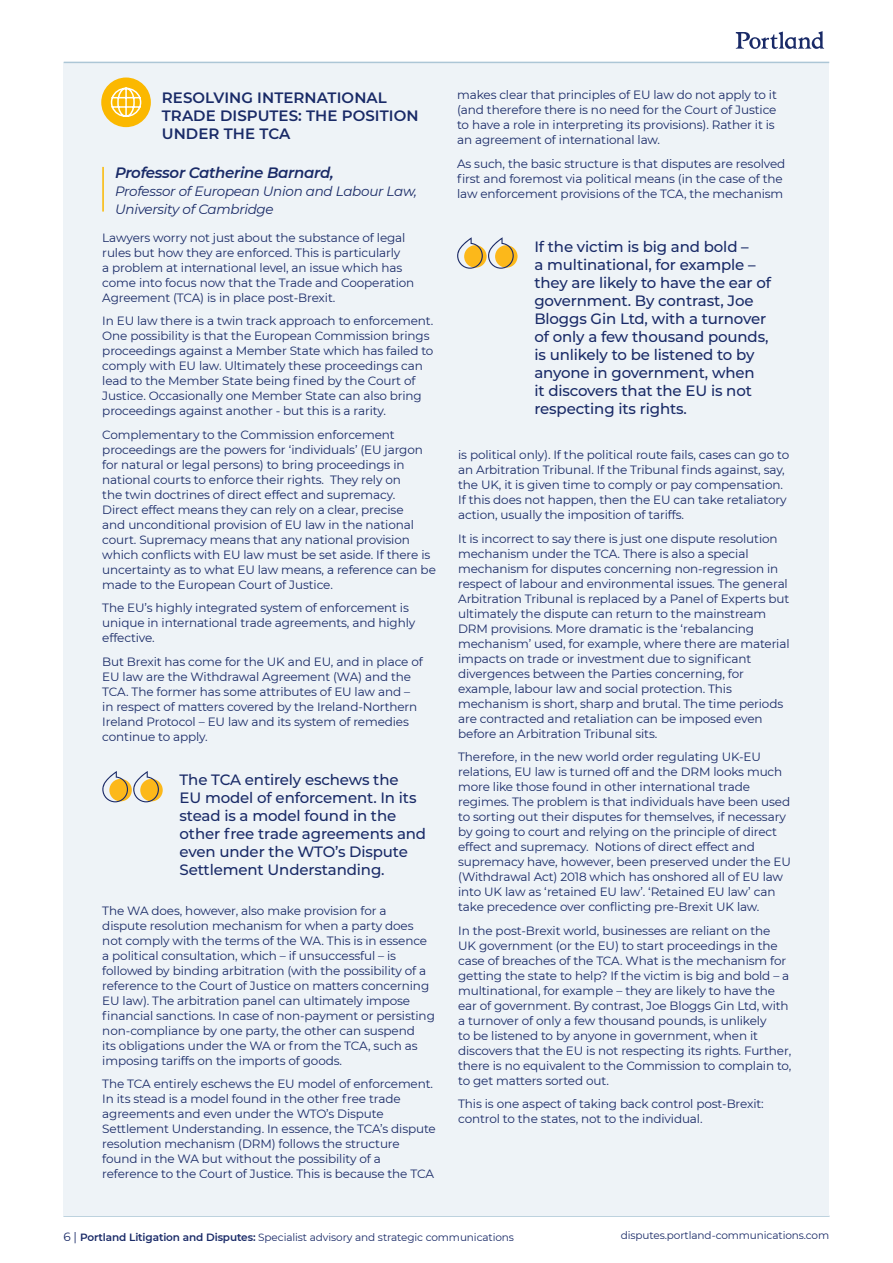
<style>
.page{position:relative;width:893px;height:1263px;background:#fff}
.page>*{position:absolute;margin:0;border:0;box-sizing:border-box;transform-origin:0 0}
.t1{font:500 15px/18px "Montserrat";letter-spacing:-.01em;color:#192a67}
.t2{font:600 15px/18px "Montserrat";letter-spacing:.005em;color:#192a67}
.t3{font:italic 600 15px "Montserrat";letter-spacing:-.02em;color:#192a67}
.t4{font:italic 13.5px/18px "Montserrat";letter-spacing:-.02em;color:#192a67}
.t5{font:12px/15px "Montserrat";letter-spacing:-.01em;color:#192a67}
.t6{font:10.5px "Montserrat";letter-spacing:-.01em;color:#192a67}
.s1{font-size:12px}
.s2{font-weight:600}
</style>
<div class="page">
<hr style="left:63px;top:1216px;width:766px;height:1px;background:#acc6d6">
<svg style="left:736px;top:31px;width:89px;height:18px"></svg>
<div style="left:64px;top:62px;width:765px;height:1154px;background:#eef3f7"></div>
<hr style="left:64px;top:62px;width:765px;height:1px;background:#acc6d6">
<hr style="left:102px;top:167px;width:2px;height:45px;background:#fbb800">
<div style="left:101px;top:78px;width:50px;height:49px;background:#fbb800;border-radius:50%"></div>
<div style="left:495px;top:245px;width:22px;height:23px;background:#fcb81a;border-radius:50%"></div>
<svg style="left:457px;top:237px;width:57px;height:32px"></svg>
<svg style="left:140px;top:779px;width:23px;height:22px"></svg>
<svg style="left:102px;top:771px;width:57px;height:31px"></svg>
<svg style="left:110px;top:87px;width:32px;height:30px"></svg>
<p class="t2" style="left:162px;top:88px;width:258px">RESOLVING INTERNATIONAL<br>TRADE DISPUTES: THE POSITION<br>UNDER THE TCA</p>
<p class="t3" style="left:115px;top:162px;width:220px">Professor Catherine Barnard,</p>
<p class="t4" style="left:115px;top:182px;width:303px">Professor of European Union and Labour Law,<br>University of Cambridge</p>
<p class="t5" style="left:102px;top:229px;width:313px">Lawyers worry not just about the substance of legal rules but how they are enforced. This is particularly<br>a problem at international level, an issue which has come into focus now that the Trade and Cooperation Agreement (TCA) is in place post-Brexit.</p>
<p class="t5" style="left:102px;top:313px;width:333px">In EU law there is a twin track approach to enforcement.<br>One possibility is that the European Commission brings proceedings against a Member State which has failed to comply with EU law. Ultimately these proceedings can lead to the Member State being fined by the Court of Justice. Occasionally one Member State can also bring proceedings against another - but this is a rarity.</p>
<p class="t5" style="left:102px;top:427px;width:335px">Complementary to the Commission enforcement proceedings are the powers for ‘individuals’ (EU jargon for natural or legal persons) to bring proceedings in national courts to enforce their rights. They rely on<br>the twin doctrines of direct effect and supremacy.<br>Direct effect means they can rely on a clear, precise<br>and unconditional provision of EU law in the national court. Supremacy means that any national provision which conflicts with EU law must be set aside. If there is uncertainty as to what EU law means, a reference can be made to the European Court of Justice.</p>
<p class="t5" style="left:102px;top:600px;width:314px">The EU’s highly integrated system of enforcement is unique in international trade agreements, and highly effective.</p>
<p class="t5" style="left:102px;top:654px;width:322px">But Brexit has come for the UK and EU, and in place of EU law are the Withdrawal Agreement (WA) and the TCA. The former has some attributes of EU law and – in respect of matters covered by the Ireland-Northern Ireland Protocol – EU law and its system of remedies continue to apply.</p>
<p class="t1" style="left:180px;top:770px;width:248px">The TCA entirely eschews the<br>EU model of enforcement. In its stead is a model found in the other free trade agreements and even under the WTO’s Dispute<br>Settlement Understanding.</p>
<p class="t5" style="left:102px;top:902px;width:334px">The WA does, however, also make provision for a<br>dispute resolution mechanism for when a party does not comply with the terms of the WA. This is in essence a political consultation, which – if unsuccessful – is followed by binding arbitration (with the possibility of a reference to the Court of Justice on matters concerning EU law). The arbitration panel can ultimately impose financial sanctions. In case of non-payment or persisting non-compliance by one party, the other can suspend<br>its obligations under the WA or from the TCA, such as imposing tariffs on the imports of goods.</p>
<p class="t5" style="left:102px;top:1076px;width:335px">The TCA entirely eschews the EU model of enforcement.<br>In its stead is a model found in the other free trade agreements and even under the WTO’s Dispute Settlement Understanding. In essence, the TCA’s dispute resolution mechanism (DRM) follows the structure found in the WA but without the possibility of a reference to the Court of Justice. This is because the TCA</p>
<p class="t5" style="left:457px;top:87px;width:321px">makes clear that principles of EU law do not apply to it (and therefore there is no need for the Court of Justice to have a role in interpreting its provisions). Rather it is an agreement of international law.</p>
<p class="t5" style="left:457px;top:156px;width:330px">As such, the basic structure is that disputes are resolved first and foremost via political means (in the case of the law enforcement provisions of the TCA, the mechanism</p>
<p class="t1" style="left:534px;top:237px;width:238px">If the victim is big and bold –<br>a multinational, for example – they are likely to have the ear of government. By contrast, Joe<br>Bloggs Gin Ltd, with a turnover of only a few thousand pounds, is unlikely to be listened to by anyone in government, when<br>it discovers that the EU is not respecting its rights.</p>
<p class="t5" style="left:458px;top:447px;width:333px">is political only). If the political route fails, cases can go to an Arbitration Tribunal. If the Tribunal finds against, say, the UK, it is given time to comply or pay compensation.<br>If this does not happen, then the EU can take retaliatory action, usually the imposition of tariffs.</p>
<p class="t5" style="left:458px;top:531px;width:333px">It is incorrect to say there is just one dispute resolution mechanism under the TCA. There is also a special mechanism for disputes concerning non-regression in respect of labour and environmental issues. The general Arbitration Tribunal is replaced by a Panel of Experts but ultimately the dispute can return to the mainstream DRM provisions. More dramatic is the ‘rebalancing mechanism’ used, for example, where there are material impacts on trade or investment due to significant divergences between the Parties concerning, for example, labour law and social protection. This mechanism is short, sharp and brutal. The time periods are contracted and retaliation can be imposed even before an Arbitration Tribunal sits.</p>
<p class="t5" style="left:458px;top:749px;width:334px">Therefore, in the new world order regulating UK-EU relations, EU law is turned off and the DRM looks much more like those found in other international trade regimes. The problem is that individuals have been used to sorting out their disputes for themselves, if necessary by going to court and relying on the principle of direct effect and supremacy. Notions of direct effect and supremacy have, however, been preserved under the EU (Withdrawal Act) 2018 which has onshored all of EU law into UK law as ‘retained EU law’. ‘Retained EU law’ can take precedence over conflicting pre-Brexit UK law.</p>
<p class="t5" style="left:458px;top:923px;width:335px">In the post-Brexit world, businesses are reliant on the<br>UK government (or the EU) to start proceedings in the case of breaches of the TCA. What is the mechanism for getting the state to help? If the victim is big and bold – a multinational, for example – they are likely to have the ear of government. By contrast, Joe Bloggs Gin Ltd, with a turnover of only a few thousand pounds, is unlikely<br>to be listened to by anyone in government, when it discovers that the EU is not respecting its rights. Further, there is no equivalent to the Commission to complain to, to get matters sorted out.</p>
<p class="t5" style="left:458px;top:1096px;width:307px">This is one aspect of taking back control post-Brexit: control to the states, not to the individual.</p>
<p class="t6" style="left:63px;top:1229px;width:452px"><span class="s1">6 |</span> <span class="s2">Portland Litigation and Disputes:</span> Specialist advisory and strategic communications</p>
<p class="t6" style="left:621px;top:1228px;width:210px">disputes.portland-communications.com</p>
</div>
